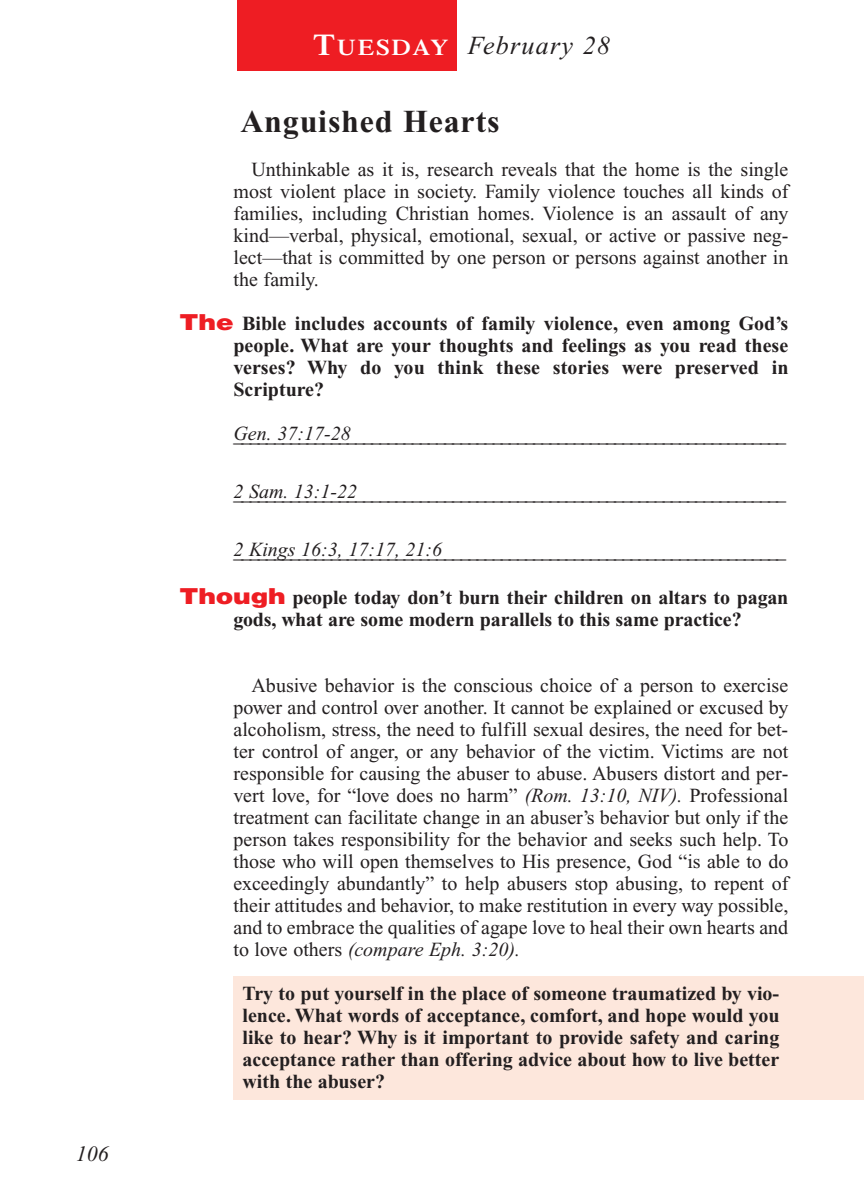
<style>
.page{position:relative;width:864px;height:1188px;background:#fff}
.page>*{position:absolute;margin:0;border:0;box-sizing:border-box;transform-origin:0 0}
.t1{font:700 32px "Times New Roman";letter-spacing:.025em;color:#231f20}
.t2{font:italic 26px "Times New Roman";letter-spacing:.05em;color:#231f20}
.t3{font:600 22.4px "Times";letter-spacing:.065em;color:#fff;scale:1.1 1}
.t4{font:italic 22px "Times New Roman";color:#231f20}
.t5{font:20px/22px "Times New Roman";color:#231f20;text-align:justify}
.t6{font:700 20px/22px "Times New Roman";letter-spacing:-.005em;color:#231f20;text-align:justify}
.t7{font:italic 20px "Times New Roman";color:#231f20}
.s1{font-size:30px}
.s2{font-family:"Helvetica";font-weight:900;font-size:22px;color:#ee1d23}
.s3{font-style:italic}
</style>
<div class="page">
<div style="left:237px;top:0;width:220px;height:71px;background:#ee1d23"></div>
<div style="left:233px;top:976px;width:631px;height:124px;background:#fde7dc"></div>
<p class="t4" style="left:76px;top:1146px;width:34px">106</p>
<p class="t3" style="left:313px;top:40px;width:124px"><span class="s1">T</span>UESDAY</p>
<h2 class="t2" style="left:468px;top:36px;width:144px">February 28</h2>
<h1 class="t1" style="left:240px;top:111px;width:261px">Anguished Hearts</h1>
<p class="t5" style="left:234px;top:160px;width:556px;text-indent:18px">Unthinkable as it is, research reveals that the home is the single most violent place in society. Family violence touches all kinds of families, including Christian homes. Violence is an assault of any kind—verbal, physical, emotional, sexual, or active or passive neg&shy;lect—that is committed by one person or persons against another in the family.</p>
<p class="t6" style="left:234px;top:314px;width:556px;text-indent:-54px"><span class="s2">The</span> Bible includes accounts of family violence, even among God’s people. What are your thoughts and feelings as you read these verses? Why do you think these stories were preserved in Scripture?</p>
<p class="t7" style="left:234px;top:426px;width:119px">Gen. 37:17-28</p>
<p class="t5" style="left:234px;top:426px;width:554px">____________________________________________________________________</p>
<p class="t7" style="left:234px;top:484px;width:125px">2 Sam. 13:1-22</p>
<p class="t5" style="left:234px;top:484px;width:554px">____________________________________________________________________</p>
<p class="t7" style="left:234px;top:542px;width:210px">2 Kings 16:3, 17:17, 21:6</p>
<p class="t5" style="left:234px;top:542px;width:554px">____________________________________________________________________</p>
<p class="t6" style="left:180px;top:588px;width:610px;text-align:center"><span class="s2">Though</span> people today don’t burn their children on altars to pagan gods, what are some modern parallels to this same practice?</p>
<p class="t5" style="left:234px;top:676px;width:556px;text-indent:18px">Abusive behavior is the conscious choice of a person to exercise power and control over another. It cannot be explained or excused by alcoholism, stress, the need to fulfill sexual desires, the need for bet&shy;ter control of anger, or any behavior of the victim. Victims are not responsible for causing the abuser to abuse. Abusers distort and per&shy;vert love, for “love does no harm” <span class="s3">(Rom. 13:10, NIV).</span> Professional treatment can facilitate change in an abuser’s behavior but only if the person takes responsibility for the behavior and seeks such help. To those who will open themselves to His presence, God “is able to do exceedingly abundantly” to help abusers stop abusing, to repent of their attitudes and behavior, to make restitution in every way possible, and to embrace the qualities of agape love to heal their own hearts and to love others <span class="s3">(compare Eph. 3:20).</span></p>
<p class="t6" style="left:243px;top:984px;width:538px">Try to put yourself in the place of someone traumatized by vio&shy;lence. What words of acceptance, comfort, and hope would you like to hear? Why is it important to provide safety and caring acceptance rather than offering advice about how to live better with the abuser?</p>
</div>
